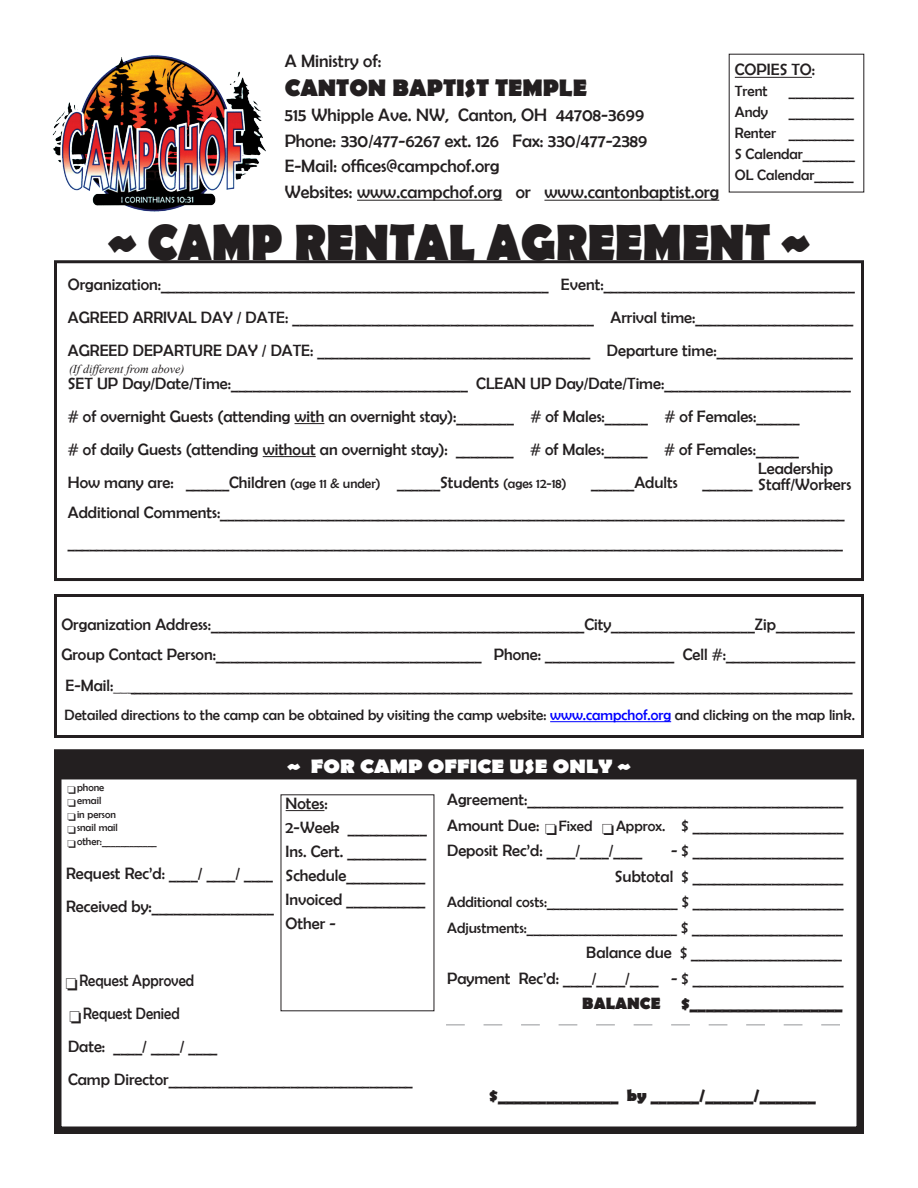
<style>
.page{position:relative;width:918px;height:1188px;background:#fff}
.page>*{position:absolute;margin:0;border:0;box-sizing:border-box;transform-origin:0 0}
.t1{font:700 51.15px "Berlin Sans FB";color:#231f20;scale:.91 1}
.t2{font:700 24px "Berlin Sans FB";color:#231f20}
.t3{font:700 19.5px "Berlin Sans FB";color:#fff;scale:1.1 1}
.t4{font:18px "Berlin Sans FB";color:#231f20}
.t5{font:16.5px "Berlin Sans FB";color:#231f20}
.t6{font:700 16.5px "Berlin Sans FB";color:#231f20}
.t7{font:16.5px "Berlin Sans FB";color:#231f20;scale:.9 1}
.t8{font:15px "Berlin Sans FB";color:#231f20}
.t9{font:italic 12px "Times New Roman";color:#231f20}
.t10{font:10.5px "Berlin Sans FB";color:#231f20}
.s1{font-size:13.5px}
.s2{color:#00f}
.s3{font-size:15px}
.s4{font-size:16.5px}
</style>
<div class="page">
<hr style="left:357px;top:200px;width:145px;height:1px;background:#231f20">
<hr style="left:544px;top:200px;width:175px;height:1px;background:#231f20">
<hr style="left:735px;top:77px;width:77px;height:1px;background:#231f20">
<svg style="left:295px;top:423px;width:29px;height:1px"></svg>
<hr style="left:263px;top:456px;width:53px;height:1px;background:#231f20">
<div style="left:54px;top:260px;width:810px;height:321px;border:3px solid #231f20"></div>
<div style="left:54px;top:594px;width:810px;height:144px;border:3px solid #231f20"></div>
<img style="left:52px;top:55px;width:214px;height:157px">
<hr style="left:550px;top:721px;width:121px;height:1px;background:#00f">
<div style="left:55px;top:753px;width:808px;height:26px;background:#231f20"></div>
<div style="left:54px;top:749px;width:810px;height:385px;border:8px solid #231f20"></div>
<hr style="left:286px;top:810px;width:38px;height:1px;background:#231f20">
<svg style="left:446px;top:1024px;width:394px;height:1px"></svg>
<p class="t4" style="left:285px;top:51px;width:98px">A Ministry of:</p>
<p class="t2" style="left:285px;top:74px;width:304px">CANTON BAPTIST TEMPLE</p>
<p class="t4" style="left:285px;top:105px;width:361px">515 Whipple Ave. NW, Canton, OH 44708-3699</p>
<p class="t4" style="left:285px;top:131px;width:364px">Phone: 330/477-6267 ext. 126 Fax: 330/477-2389</p>
<p class="t4" style="left:285px;top:156px;width:216px">E-Mail: offices@campchof.org</p>
<p class="t4" style="left:285px;top:182px;width:436px">Websites: www.campchof.org or www.cantonbaptist.org</p>
<p class="t5" style="left:735px;top:60px;width:82px">COPIES TO:</p>
<p class="t8" style="left:735px;top:83px;width:34px">Trent</p>
<p class="t8" style="left:789px;top:83px;width:67px">__________</p>
<p class="t8" style="left:735px;top:104px;width:35px">Andy</p>
<p class="t8" style="left:789px;top:104px;width:67px">__________</p>
<p class="t8" style="left:735px;top:125px;width:121px">Renter __________</p>
<p class="t8" style="left:735px;top:146px;width:122px">S Calendar________</p>
<p class="t8" style="left:735px;top:167px;width:120px">OL Calendar______</p>
<p class="t1" style="left:109px;top:213px;width:772px">~ CAMP RENTAL AGREEMENT ~</p>
<p class="t5" style="left:68px;top:275px;width:789px">Organization:______________________________________________________ Event:___________________________________</p>
<p class="t5" style="left:68px;top:308px;width:787px">AGREED ARRIVAL DAY / DATE: __________________________________________ Arrival time:______________________</p>
<p class="t5" style="left:68px;top:341px;width:787px">AGREED DEPARTURE DAY / DATE: ______________________________________ Departure time:___________________</p>
<p class="t5" style="left:68px;top:374px;width:785px">SET UP Day/Date/Time:_________________________________ CLEAN UP Day/Date/Time:__________________________</p>
<p class="t5" style="left:68px;top:407px;width:733px"># of overnight Guests (attending with an overnight stay):________ # of Males:______ # of Females:______</p>
<p class="t5" style="left:68px;top:440px;width:733px"># of daily Guests (attending without an overnight stay): ________ # of Males:______ # of Females:______</p>
<p class="t5" style="left:68px;top:473px;width:500px">How many are: ______Children <span class="s1">(age 11 &amp; under)</span> ______Students <span class="s1">(ages 12-18)</span></p>
<p class="t5" style="left:591px;top:473px;width:88px">______Adults</p>
<p class="t5" style="left:702px;top:473px;width:52px">_______</p>
<p class="t5" style="left:68px;top:503px;width:778px">Additional Comments:_______________________________________________________________________________________</p>
<p class="t5" style="left:68px;top:533px;width:777px">____________________________________________________________________________________________________________</p>
<p class="t9" style="left:69px;top:360px;width:117px">(If different from above)</p>
<p class="t5" style="left:758px;top:459px;width:76px">Leadership</p>
<p class="t5" style="left:758px;top:475px;width:94px">Staff/Workers</p>
<p class="t5" style="left:61px;top:615px;width:795px">Organization Address:____________________________________________________City____________________Zip___________</p>
<p class="t5" style="left:61px;top:645px;width:795px">Group Contact Person:_____________________________________ Phone: __________________ Cell #:__________________</p>
<p class="t5" style="left:65px;top:677px;width:789px">E-Mail:_______________________________________________________________________________________________________</p>
<p class="t8" style="left:64px;top:706px;width:792px">Detailed directions to the camp can be obtained by visiting the camp website: <span class="s2">www.campchof.org</span> and clicking on the map link.</p>
<p class="t3" style="left:288px;top:755px;width:313px">~ FOR CAMP OFFICE USE ONLY ~</p>
<p class="t5" style="left:286px;top:794px;width:44px">Notes:</p>
<p class="t5" style="left:286px;top:818px;width:143px">2-Week ___________</p>
<p class="t5" style="left:286px;top:842px;width:142px">Ins. Cert. ___________</p>
<p class="t5" style="left:286px;top:866px;width:141px">Schedule___________</p>
<p class="t5" style="left:286px;top:890px;width:141px">Invoiced ___________</p>
<p class="t5" style="left:286px;top:914px;width:52px">Other -</p>
<p class="t10" style="left:77px;top:782px;width:29px">phone</p>
<p class="t10" style="left:77px;top:795px;width:26px">email</p>
<p class="t10" style="left:77px;top:809px;width:40px">in person</p>
<p class="t10" style="left:77px;top:822px;width:42px">snail mail</p>
<p class="t10" style="left:77px;top:836px;width:81px">other:____________</p>
<p class="t5" style="left:447px;top:790px;width:398px">Agreement:____________________________________________</p>
<p class="t5" style="left:447px;top:816px;width:147px">Amount Due: <span class="s3">Fixed</span></p>
<p class="t5" style="left:616px;top:816px;width:229px"><span class="s3">Approx.</span> $ _____________________</p>
<p class="t5" style="left:447px;top:841px;width:197px">Deposit Rec’d: ____/____/____</p>
<p class="t5" style="left:671px;top:841px;width:174px">- $ _____________________</p>
<p class="t5" style="left:615px;top:867px;width:230px">Subtotal $ _____________________</p>
<p class="t8" style="left:447px;top:894px;width:398px">Additional costs:____________________ <span class="s4">$ _____________________</span></p>
<p class="t8" style="left:447px;top:919px;width:397px">Adjustments:_______________________ <span class="s4">$ _____________________</span></p>
<p class="t5" style="left:586px;top:943px;width:257px">Balance due $ _____________________</p>
<p class="t5" style="left:447px;top:969px;width:398px">Payment Rec’d: ____/____/____ - $ _____________________</p>
<p class="t6" style="left:582px;top:994px;width:80px">BALANCE</p>
<p class="t6" style="left:681px;top:994px;width:163px">$___________________</p>
<p class="t5" style="left:66px;top:864px;width:208px">Request Rec’d: ____/ ____/ ____</p>
<p class="t5" style="left:66px;top:897px;width:209px">Received by:_________________</p>
<p class="t7" style="left:79px;top:972px;width:129px">Request Approved</p>
<p class="t7" style="left:83px;top:1005px;width:109px">Request Denied</p>
<p class="t5" style="left:68px;top:1038px;width:151px">Date: ____/ ____/ ____</p>
<p class="t5" style="left:68px;top:1071px;width:346px">Camp Director__________________________________</p>
<p class="t6" style="left:489px;top:1086px;width:328px">$_______________ by ______/______/_______</p>
</div>
